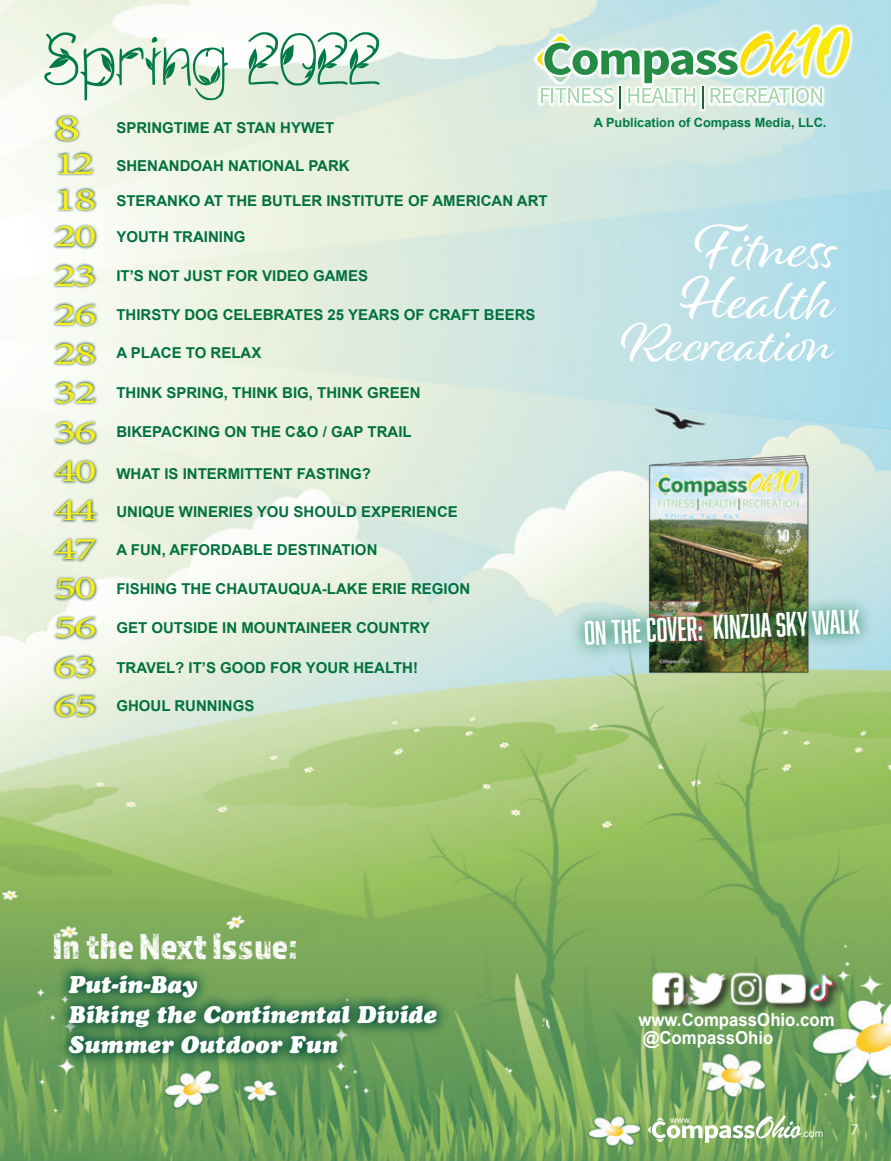
<style>
.page{position:relative;width:891px;height:1161px;background:#fff}
.page>*{position:absolute;margin:0;border:0;box-sizing:border-box;transform-origin:0 0}
.t1{font:75px "GREENNATURE";color:#017a47}
.t2{font:63px "Alisha";letter-spacing:.01em;color:#fff}
.t3{font:57px "Alisha";letter-spacing:.01em;color:#fff}
.t4{font:italic 54.6px "Beyond The Mountains";color:#f9ea0d}
.t5{font:37.5px "Almaq Rough";color:#fff}
.t6{font:37.5px "Minion Pro";color:#f7ee1f;scale:1.5 1}
.t7{font:31.5px "Minion Pro";letter-spacing:-.05em;color:#f7ee1f;scale:1.5 1}
.t8{font:31.5px "Abolition";color:#fff}
.t9{font:italic 24px "Cooper Black Std";color:#fff}
.t10{font:700 17.85px "Arial";color:#fff;scale:.94 1}
.t11{font:700 15px "Arial";color:#01713e}
.t12{font:15px "Avenir";color:#fff}
.t13{font:700 12.75px "Arial";color:#017a47}
.t14{font:10.5px "Arial";color:#fff}
.t15{font:9.3px "Arial";color:#fff}
</style>
<div class="page">
<img style="left:0;top:0;width:891px;height:1161px">
<div style="left:651px;top:970px;width:194px;height:45px;background:#231f20;opacity:.75"></div>
<img style="left:650px;top:969px;width:187px;height:37px">
<svg style="left:648px;top:1116px;width:154px;height:27px"></svg>
<svg style="left:55px;top:961px;width:396px;height:106px;background:#508a51"></svg>
<div style="left:53px;top:113px;width:29px;height:31px;background:#003f22;opacity:.75"></div>
<div style="left:56px;top:186px;width:42px;height:27px;background:#003f22;opacity:.75"></div>
<div style="left:52px;top:301px;width:47px;height:27px;background:#003f22;opacity:.75"></div>
<div style="left:52px;top:536px;width:47px;height:27px;background:#003f22;opacity:.75"></div>
<div style="left:53px;top:614px;width:46px;height:27px;background:#003f22;opacity:.75"></div>
<div style="left:53px;top:419px;width:46px;height:27px;background:#003f22;opacity:.75"></div>
<div style="left:52px;top:458px;width:47px;height:27px;background:#003f22;opacity:.75"></div>
<div style="left:52px;top:653px;width:46px;height:27px;background:#003f22;opacity:.75"></div>
<div style="left:56px;top:150px;width:40px;height:27px;background:#003f22;opacity:.75"></div>
<div style="left:52px;top:692px;width:46px;height:27px;background:#003f22;opacity:.75"></div>
<div style="left:52px;top:497px;width:48px;height:26px;background:#003f22;opacity:.75"></div>
<div style="left:52px;top:340px;width:46px;height:27px;background:#003f22;opacity:.75"></div>
<div style="left:52px;top:262px;width:46px;height:27px;background:#003f22;opacity:.75"></div>
<div style="left:53px;top:575px;width:46px;height:27px;background:#003f22;opacity:.75"></div>
<div style="left:53px;top:379px;width:46px;height:27px;background:#003f22;opacity:.75"></div>
<svg style="left:533px;top:23px;width:321px;height:90px;background:#cee7e9"></svg>
<svg style="left:537px;top:32px;width:285px;height:77px"></svg>
<div style="left:52px;top:223px;width:47px;height:27px;background:#003f22;opacity:.75"></div>
<img style="left:639px;top:446px;width:177px;height:234px">
<img style="left:570px;top:595px;width:304px;height:64px">
<p class="t1" style="left:44px;top:22px;width:338px">Spring 2022</p>
<p class="t6" style="left:54px;top:103px;width:19px">8</p>
<p class="t11" style="left:116px;top:118px;width:220px">SPRINGTIME AT STAN HYWET</p>
<p class="t7" style="left:54px;top:143px;width:29px">12</p>
<p class="t11" style="left:116px;top:156px;width:235px">SHENANDOAH NATIONAL PARK</p>
<p class="t7" style="left:54px;top:179px;width:30px">18</p>
<p class="t11" style="left:116px;top:191px;width:433px">STERANKO AT THE BUTLER INSTITUTE OF AMERICAN ART</p>
<p class="t7" style="left:54px;top:215px;width:30px">20</p>
<p class="t11" style="left:116px;top:226px;width:131px">YOUTH TRAINING</p>
<p class="t7" style="left:54px;top:254px;width:30px">23</p>
<p class="t11" style="left:116px;top:265px;width:253px">IT’S NOT JUST FOR VIDEO GAMES</p>
<p class="t7" style="left:54px;top:294px;width:30px">26</p>
<p class="t7" style="left:54px;top:333px;width:30px">28</p>
<p class="t11" style="left:116px;top:305px;width:421px">THIRSTY DOG CELEBRATES 25 YEARS OF CRAFT BEERS</p>
<p class="t11" style="left:116px;top:343px;width:147px">A PLACE TO RELAX</p>
<p class="t7" style="left:54px;top:372px;width:30px">32</p>
<p class="t11" style="left:116px;top:383px;width:306px">THINK SPRING, THINK BIG, THINK GREEN</p>
<p class="t7" style="left:54px;top:411px;width:30px">36</p>
<p class="t7" style="left:54px;top:450px;width:30px">40</p>
<p class="t11" style="left:116px;top:422px;width:297px">BIKEPACKING ON THE C&amp;O / GAP TRAIL</p>
<p class="t11" style="left:116px;top:464px;width:256px">WHAT IS INTERMITTENT FASTING?</p>
<p class="t7" style="left:54px;top:489px;width:30px">44</p>
<p class="t11" style="left:116px;top:502px;width:343px">UNIQUE WINERIES YOU SHOULD EXPERIENCE</p>
<p class="t7" style="left:54px;top:528px;width:30px">47</p>
<p class="t7" style="left:54px;top:567px;width:30px">50</p>
<p class="t11" style="left:116px;top:540px;width:263px">A FUN, AFFORDABLE DESTINATION</p>
<p class="t11" style="left:116px;top:579px;width:355px">FISHING THE CHAUTAUQUA-LAKE ERIE REGION</p>
<p class="t7" style="left:54px;top:606px;width:30px">56</p>
<p class="t11" style="left:116px;top:618px;width:315px">GET OUTSIDE IN MOUNTAINEER COUNTRY</p>
<p class="t7" style="left:54px;top:645px;width:30px">63</p>
<p class="t11" style="left:116px;top:657px;width:303px">TRAVEL? IT’S GOOD FOR YOUR HEALTH!</p>
<p class="t7" style="left:54px;top:685px;width:30px">65</p>
<p class="t11" style="left:116px;top:695px;width:140px">GHOUL RUNNINGS</p>
<p class="t4" style="left:790px;top:24px;width:82px">10</p>
<p class="t13" style="left:594px;top:114px;width:234px">A Publication of Compass Media, LLC.</p>
<p class="t2" style="left:695px;top:209px;width:147px">Fitness</p>
<p class="t2" style="left:678px;top:260px;width:158px">Health</p>
<p class="t3" style="left:621px;top:309px;width:216px">Recreation</p>
<p class="t8" style="left:584px;top:614px;width:277px;rotate:-2deg">ON THE COVER: Kinzua Sky walk</p>
<p class="t5" style="left:52px;top:924px;width:246px">In the Next Issue:</p>
<p class="t9" style="left:69px;top:969px;width:130px">Put-in-Bay</p>
<p class="t9" style="left:69px;top:999px;width:370px">Biking the Continental Divide</p>
<p class="t9" style="left:69px;top:1029px;width:270px">Summer Outdoor Fun</p>
<p class="t10" style="left:638px;top:1008px;width:210px">www.CompassOhio.com</p>
<p class="t10" style="left:643px;top:1026px;width:140px">@CompassOhio</p>
<p class="t15" style="left:670px;top:1114px;width:24px">www.</p>
<p class="t14" style="left:801px;top:1127px;width:24px">.com</p>
<p class="t12" style="left:850px;top:1121px;width:10px">7</p>
</div>
